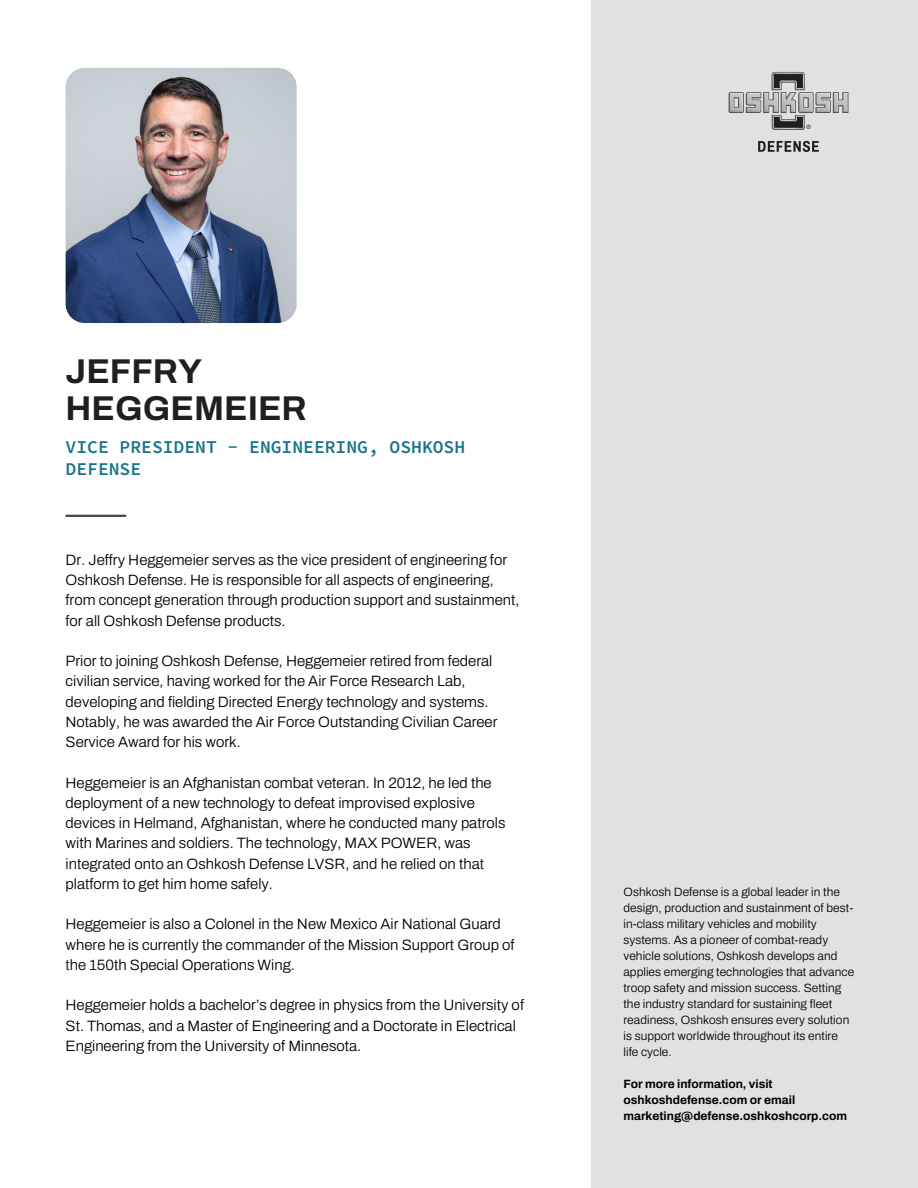
<style>
.page{position:relative;width:918px;height:1188px;background:#fff}
.page>*{position:absolute;margin:0;border:0;box-sizing:border-box;transform-origin:0 0}
.t1{font:700 34.5px/37.2px "Archivo";color:#1f1f1f}
.t2{font:600 18px/21.3px "Source Code Pro";color:#1b7389}
.t3{font:300 15px/20.2px "Archivo";color:#000}
.t4{font:300 12px/16px "Archivo";letter-spacing:.005em;color:#000}
.t5{font:700 12px/16px "Archivo";color:#000}
</style>
<div class="page">
<div style="left:591px;top:0;width:327px;height:1188px;background:#e0e1e0"></div>
<hr style="left:66px;top:515px;width:60px;height:2px;background:#454543">
<img style="left:728px;top:72px;width:121px;height:80px">
<img style="left:66px;top:68px;width:231px;height:255px">
<h3 class="t1" style="left:66px;top:352px;width:243px">JEFFRY<br>HEGGEMEIER</h3>
<h2 class="t2" style="left:66px;top:436px;width:401px">VICE PRESIDENT - ENGINEERING, OSHKOSH<br>DEFENSE</h2>
<h3 class="t3" style="left:66px;top:550px;width:455px">Dr. Jeffry Heggemeier serves as the vice president of engineering for Oshkosh Defense. He is responsible for all aspects of engineering, from concept generation through production support and sustainment, for all Oshkosh Defense products.</h3>
<h3 class="t3" style="left:66px;top:651px;width:433px">Prior to joining Oshkosh Defense, Heggemeier retired from federal civilian service, having worked for the Air Force Research Lab, developing and fielding Directed Energy technology and systems.<br>Notably, he was awarded the Air Force Outstanding Civilian Career Service Award for his work.</h3>
<h3 class="t3" style="left:66px;top:773px;width:441px">Heggemeier is an Afghanistan combat veteran. In 2012, he led the deployment of a new technology to defeat improvised explosive devices in Helmand, Afghanistan, where he conducted many patrols with Marines and soldiers. The technology, MAX POWER, was integrated onto an Oshkosh Defense LVSR, and he relied on that platform to get him home safely.</h3>
<h3 class="t3" style="left:66px;top:914px;width:451px">Heggemeier is also a Colonel in the New Mexico Air National Guard where he is currently the commander of the Mission Support Group of the 150th Special Operations Wing.</h3>
<p class="t3" style="left:66px;top:995px;width:460px">Heggemeier holds a bachelor’s degree in physics from the University of<br>St. Thomas, and a Master of Engineering and a Doctorate in Electrical<br>Engineering from the University of Minnesota.</p>
<p class="t4" style="left:623px;top:884px;width:232px">Oshkosh Defense is a global leader in the design, production and sustainment of best&shy;in-class military vehicles and mobility systems. As a pioneer of combat-ready vehicle solutions, Oshkosh develops and applies emerging technologies that advance troop safety and mission success. Setting the industry standard for sustaining fleet readiness, Oshkosh ensures every solution is support worldwide throughout its entire life cycle.</p>
<h4 class="t5" style="left:623px;top:1076px;width:225px">For more information, visit oshkoshdefense.com or email marketing@defense.oshkoshcorp.com</h4>
</div>
